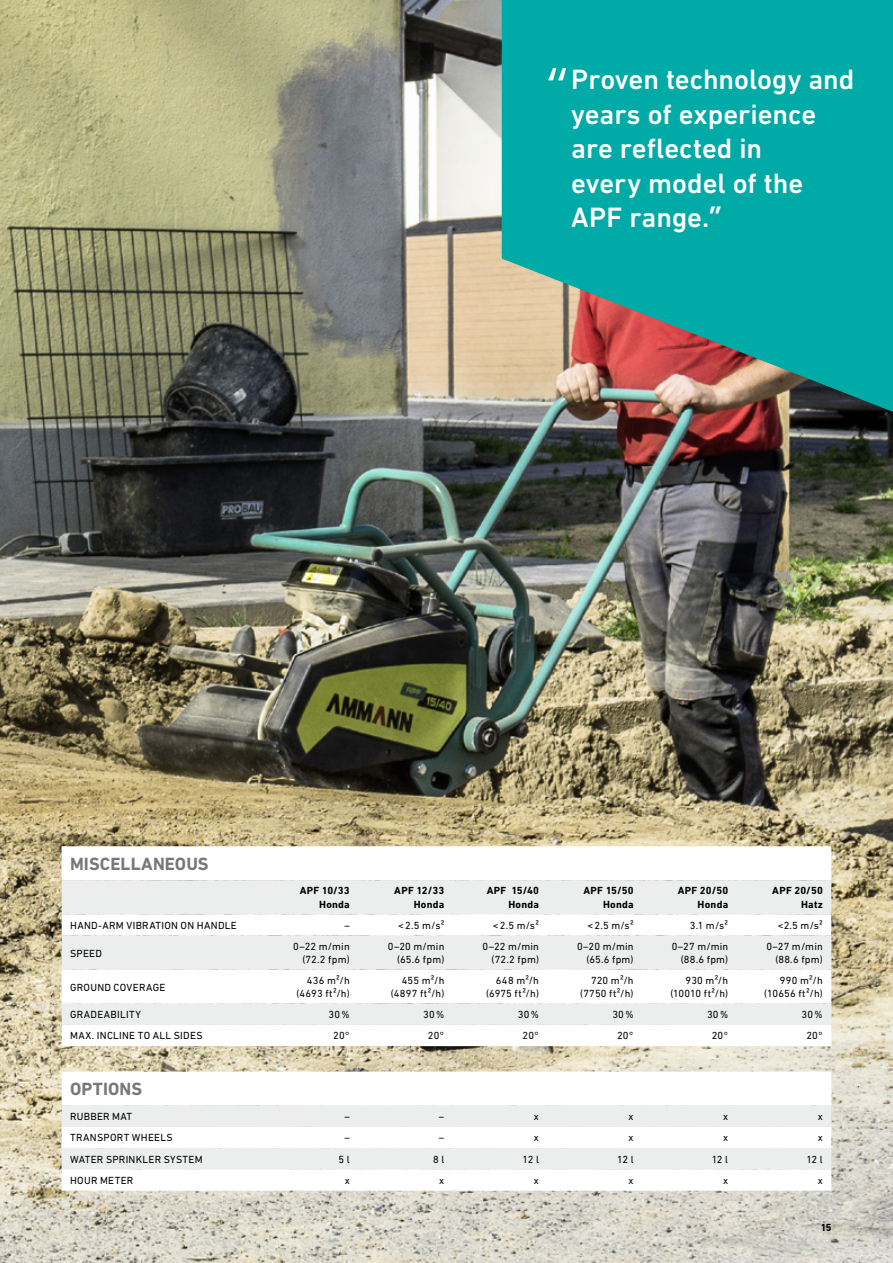
<style>
.page{position:relative;width:893px;height:1263px;background:#fff}
.page>*{position:absolute;margin:0;border:0;box-sizing:border-box;transform-origin:0 0}
.t1{font:57px "Frutiger Next LTW1 G";color:#fff}
.t2{font:500 28.5px/34.5px "DIN Next LT Pro";color:#fff}
.t3{font:700 18px "DIN Next LT Pro";letter-spacing:.005em;color:#757a77}
.t4{font:10.5px/13.5px "DIN Next LT Pro";letter-spacing:.025em;color:#000;text-align:right}
.t5{font:700 10.5px/13.5px "DIN Next LT Pro";letter-spacing:.025em;color:#000;text-align:right}
.s1{font-family:"Frutiger Next LTW1 G";font-weight:700}
</style>
<div class="page">
<img style="left:0;top:0;width:893px;height:1263px">
<svg style="left:62px;top:846px;width:769px;height:34px"></svg>
<div style="left:62px;top:880px;width:769px;height:34px;background:#eceded"></div>
<svg style="left:62px;top:914px;width:769px;height:132px"></svg>
<svg style="left:62px;top:1071px;width:769px;height:35px"></svg>
<div style="left:62px;top:1106px;width:769px;height:21px;background:#eceded"></div>
<svg style="left:62px;top:1127px;width:769px;height:64px"></svg>
<svg style="left:502px;top:0;width:391px;height:412px;fill:#00aaa6"></svg>
<h1 class="t1" style="left:546px;top:65px;width:27px">“</h1>
<h2 class="t2" style="left:571px;top:65px;width:285px">Proven technology and years of experience are reflected in<br>every model of the<br>APF range.<span class="s1">”</span></h2>
<h3 class="t3" style="left:70px;top:857px;width:140px">MISCELLANEOUS</h3>
<p class="t5" style="left:300px;top:885px;width:52px">APF 10/33<br>Honda</p>
<p class="t5" style="left:394px;top:885px;width:52px">APF 12/33<br>Honda</p>
<p class="t5" style="left:487px;top:885px;width:54px">APF 15/40<br>Honda</p>
<p class="t5" style="left:583px;top:885px;width:52px">APF 15/50<br>Honda</p>
<p class="t5" style="left:678px;top:885px;width:52px">APF 20/50<br>Honda</p>
<p class="t5" style="left:772px;top:885px;width:52px">APF 20/50<br>Hatz</p>
<p class="t4" style="left:70px;top:919px;width:168px">HAND-ARM VIBRATION ON HANDLE</p>
<p class="t4" style="left:344px;top:919px;width:7px">–</p>
<p class="t4" style="left:398px;top:919px;width:48px">&lt; 2.5 m/s²</p>
<p class="t4" style="left:493px;top:919px;width:48px">&lt; 2.5 m/s²</p>
<p class="t4" style="left:587px;top:919px;width:48px">&lt; 2.5 m/s²</p>
<p class="t4" style="left:690px;top:919px;width:40px">3.1 m/s²</p>
<p class="t4" style="left:778px;top:919px;width:46px">&lt;2.5 m/s²</p>
<p class="t4" style="left:70px;top:946px;width:33px">SPEED</p>
<p class="t4" style="left:293px;top:939px;width:58px">0–22 m/min (72.2 fpm)</p>
<p class="t4" style="left:388px;top:939px;width:58px">0–20 m/min (65.6 fpm)</p>
<p class="t4" style="left:482px;top:939px;width:58px">0–22 m/min (72.2 fpm)</p>
<p class="t4" style="left:577px;top:939px;width:58px">0–20 m/min (65.6 fpm)</p>
<p class="t4" style="left:672px;top:939px;width:58px">0–27 m/min (88.6 fpm)</p>
<p class="t4" style="left:766px;top:939px;width:58px">0–27 m/min (88.6 fpm)</p>
<p class="t4" style="left:70px;top:980px;width:97px">GROUND COVERAGE</p>
<p class="t4" style="left:296px;top:974px;width:55px;line-height:12.6px">436 m²/h (4693 ft²/h)</p>
<p class="t4" style="left:391px;top:974px;width:55px;line-height:12.6px">455 m²/h (4897 ft²/h)</p>
<p class="t4" style="left:486px;top:974px;width:54px;line-height:12.6px">648 m²/h (6975 ft²/h)</p>
<p class="t4" style="left:580px;top:974px;width:55px;line-height:12.6px">720 m²/h (7750 ft²/h)</p>
<p class="t4" style="left:670px;top:974px;width:59px;line-height:12.6px">930 m²/h (10010 ft²/h)</p>
<p class="t4" style="left:764px;top:974px;width:60px;line-height:12.6px">990 m²/h (10656 ft²/h)</p>
<p class="t4" style="left:70px;top:1008px;width:72px">GRADEABILITY</p>
<p class="t4" style="left:329px;top:1008px;width:23px">30 %</p>
<p class="t4" style="left:423px;top:1008px;width:23px">30 %</p>
<p class="t4" style="left:518px;top:1008px;width:23px">30 %</p>
<p class="t4" style="left:612px;top:1008px;width:23px">30 %</p>
<p class="t4" style="left:707px;top:1008px;width:23px">30 %</p>
<p class="t4" style="left:802px;top:1008px;width:23px">30 %</p>
<p class="t4" style="left:70px;top:1029px;width:134px">MAX. INCLINE TO ALL SIDES</p>
<p class="t4" style="left:333px;top:1029px;width:18px">20°</p>
<p class="t4" style="left:428px;top:1029px;width:18px">20°</p>
<p class="t4" style="left:522px;top:1029px;width:18px">20°</p>
<p class="t4" style="left:617px;top:1029px;width:18px">20°</p>
<p class="t4" style="left:712px;top:1029px;width:18px">20°</p>
<p class="t4" style="left:806px;top:1029px;width:18px">20°</p>
<h3 class="t3" style="left:70px;top:1083px;width:73px">OPTIONS</h3>
<p class="t4" style="left:70px;top:1110px;width:64px">RUBBER MAT</p>
<p class="t4" style="left:344px;top:1110px;width:7px">–</p>
<p class="t4" style="left:439px;top:1110px;width:7px">–</p>
<p class="t4" style="left:534px;top:1110px;width:7px">x</p>
<p class="t4" style="left:628px;top:1110px;width:7px">x</p>
<p class="t4" style="left:723px;top:1110px;width:7px">x</p>
<p class="t4" style="left:818px;top:1110px;width:7px">x</p>
<p class="t4" style="left:70px;top:1131px;width:104px">TRANSPORT WHEELS</p>
<p class="t4" style="left:344px;top:1131px;width:7px">–</p>
<p class="t4" style="left:439px;top:1131px;width:7px">–</p>
<p class="t4" style="left:534px;top:1131px;width:7px">x</p>
<p class="t4" style="left:628px;top:1131px;width:7px">x</p>
<p class="t4" style="left:723px;top:1131px;width:7px">x</p>
<p class="t4" style="left:818px;top:1131px;width:7px">x</p>
<p class="t4" style="left:70px;top:1152px;width:134px">WATER SPRINKLER SYSTEM</p>
<p class="t4" style="left:338px;top:1152px;width:13px">5 l</p>
<p class="t4" style="left:433px;top:1152px;width:13px">8 l</p>
<p class="t4" style="left:523px;top:1152px;width:18px">12 l</p>
<p class="t4" style="left:617px;top:1152px;width:18px">12 l</p>
<p class="t4" style="left:712px;top:1152px;width:18px">12 l</p>
<p class="t4" style="left:806px;top:1152px;width:18px">12 l</p>
<p class="t4" style="left:70px;top:1174px;width:65px">HOUR METER</p>
<p class="t4" style="left:345px;top:1174px;width:7px">x</p>
<p class="t4" style="left:439px;top:1174px;width:7px">x</p>
<p class="t4" style="left:534px;top:1174px;width:7px">x</p>
<p class="t4" style="left:628px;top:1174px;width:7px">x</p>
<p class="t4" style="left:723px;top:1174px;width:7px">x</p>
<p class="t4" style="left:818px;top:1174px;width:7px">x</p>
<p class="t5" style="left:821px;top:1221px;width:11px">15</p>
</div>
